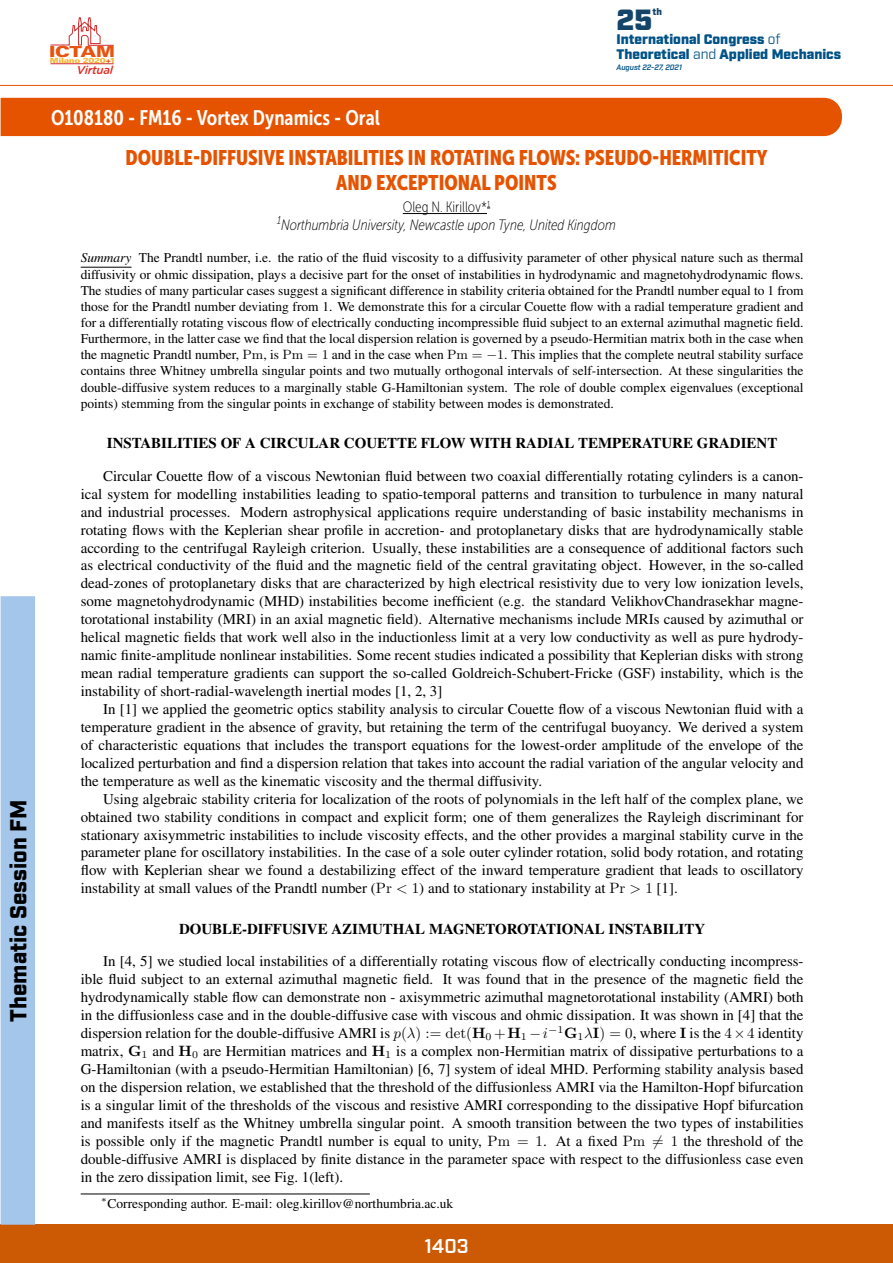
<style>
.page{position:relative;width:893px;height:1263px;background:#fff}
.page>*{position:absolute;margin:0;border:0;box-sizing:border-box;transform-origin:0 0}
.t1{font:900 29.25px "Industry";color:#144569}
.t2{font:900 22.5px "Industry";color:#000}
.t3{font:21px/25.2px "Museo Sans Cond 900";color:#e65300;text-align:center}
.t4{font:21px "Museo Sans Cond 700";color:#fff}
.t5{font:600 19.5px "Industry";color:#fff}
.t6{font:italic 16.5px/29.7px "Nimbus Rom No 9 L";color:#000;text-align:center}
.t7{font:900 15.15px "Univers";letter-spacing:-.025em;color:#e7530f;scale:1.25 1}
.t8{font:15px/18px "Nimbus Rom No 9 L";color:#000;text-align:justify}
.t9{font:500 15px "Nimbus Rom No 9 L";color:#000}
.t10{font:italic 15px/18px "Museo Sans Cond 100";color:#000;text-align:center}
.t11{font:900 13.8px/14.4px "Industry";color:#005286}
.t12{font:13.5px/16.2px "Nimbus Rom No 9 L";color:#000;text-align:justify}
.t13{font:italic 500 11.55px "Gotham Rounded";letter-spacing:-.02em;color:#e52920}
.t14{font:900 9.6px "Industry";color:#144569}
.t15{font:italic 600 7.5px "Industry";color:#005286}
.t16{font:900 7.2px "Univers";letter-spacing:-.035em;color:#f7b433;scale:1.24 1}
.s1{color:#e45400}
.s2{color:#f3b336}
.s3{font-weight:400}
.s4{font-style:normal}
.s5{font-style:italic}
.s6{font-family:"CMR9"}
.s7{font-family:"CMSY9"}
.s8{font-family:"CMR10"}
.s9{font-family:"CMMI10"}
.s10{font-family:"CMBX10"}
.s11{font-family:"CMSY10"}
</style>
<div class="page">
<svg style="left:50px;top:17px;width:64px;height:29px"></svg>
<hr style="left:51px;top:63px;width:63px;height:1px;background:#d12c2e">
<div style="left:0;top:1225px;width:893px;height:38px;background:#cc5a05"></div>
<hr style="left:0;top:85px;width:893px;height:1px;background:#e65300">
<div style="left:1px;top:596px;width:34px;height:629px;background:#a3c6ea"></div>
<hr style="left:403px;top:213px;width:84px;height:1px;background:#000">
<hr style="left:81px;top:267px;width:50px;height:1px;background:#000">
<hr style="left:81px;top:1194px;width:289px;height:1px;background:#000">
<div style="left:1px;top:98px;width:841px;height:38px;background:#e65300"></div>
<h2 class="t2" style="left:5px;top:1021px;width:224px;rotate:-90deg">Thematic Session FM</h2>
<p class="t7" style="left:49px;top:42px;width:54px">ICTAM</p>
<p class="t16" style="left:50px;top:56px;width:54px">Milano 2020<span class="s1">+</span><span class="s2">1</span></p>
<p class="t13" style="left:77px;top:61px;width:38px">Virtual</p>
<h3 class="t4" style="left:51px;top:106px;width:330px">O108180 - FM16 - Vortex Dynamics - Oral</h3>
<h1 class="t1" style="left:617px;top:2px;width:37px">25</h1>
<p class="t14" style="left:652px;top:6px;width:11px">th</p>
<p class="t11" style="left:617px;top:33px;width:226px">International Congress <span class="s3">of<br></span>Theoretical <span class="s3">and</span> Applied Mechanics</p>
<p class="t15" style="left:617px;top:63px;width:67px">August 22-27, 2021</p>
<h3 class="t3" style="left:126px;top:145px;width:643px">DOUBLE-DIFFUSIVE INSTABILITIES IN ROTATING FLOWS: PSEUDO-HERMITICITY<br>AND EXCEPTIONAL POINTS</h3>
<p class="t10" style="left:277px;top:198px;width:340px"><span class="s4">Oleg N. Kirillov*</span><sup>1<br></sup><sup>1</sup>Northumbria University, Newcastle upon Tyne, United Kingdom</p>
<p class="t6" style="left:228px;top:173px;width:430px"><span class="s4">Oleg N. Kirillov</span> <sup>∗</sup><sup>1<br>1</sup>Northumbria University, Newcastle upon Tyne, United Kingdom</p>
<p class="t12" style="left:81px;top:250px;width:724px"><span class="s5">Summary</span> The Prandtl number, i.e. the ratio of the fluid viscosity to a diffusivity parameter of other physical nature such as thermal diffusivity or ohmic dissipation, plays a decisive part for the onset of instabilities in hydrodynamic and magnetohydrodynamic flows.<br>The studies of many particular cases suggest a significant difference in stability criteria obtained for the Prandtl number equal to 1 from those for the Prandtl number deviating from 1. We demonstrate this for a circular Couette flow with a radial temperature gradient and for a differentially rotating viscous flow of electrically conducting incompressible fluid subject to an external azimuthal magnetic field.<br>Furthermore, in the latter case we find that the local dispersion relation is governed by a pseudo-Hermitian matrix both in the case when the magnetic Prandtl number, <span class="s6">Pm</span>, is <span class="s6">Pm = 1</span> and in the case when <span class="s6">Pm =</span> <span class="s7">−</span><span class="s6">1</span>. This implies that the complete neutral stability surface contains three Whitney umbrella singular points and two mutually orthogonal intervals of self-intersection. At these singularities the double-diffusive system reduces to a marginally stable G-Hamiltonian system. The role of double complex eigenvalues (exceptional points) stemming from the singular points in exchange of stability between modes is demonstrated.</p>
<p class="t9" style="left:107px;top:434px;width:672px">INSTABILITIES OF A CIRCULAR COUETTE FLOW WITH RADIAL TEMPERATURE GRADIENT</p>
<p class="t8" style="left:81px;top:467px;width:724px;text-indent:22px">Circular Couette flow of a viscous Newtonian fluid between two coaxial differentially rotating cylinders is a canon&shy;ical system for modelling instabilities leading to spatio-temporal patterns and transition to turbulence in many natural and industrial processes. Modern astrophysical applications require understanding of basic instability mechanisms in rotating flows with the Keplerian shear profile in accretion- and protoplanetary disks that are hydrodynamically stable according to the centrifugal Rayleigh criterion. Usually, these instabilities are a consequence of additional factors such as electrical conductivity of the fluid and the magnetic field of the central gravitating object. However, in the so-called dead-zones of protoplanetary disks that are characterized by high electrical resistivity due to very low ionization levels, some magnetohydrodynamic (MHD) instabilities become inefficient (e.g. the standard VelikhovChandrasekhar magne&shy;torotational instability (MRI) in an axial magnetic field). Alternative mechanisms include MRIs caused by azimuthal or helical magnetic fields that work well also in the inductionless limit at a very low conductivity as well as pure hydrody&shy;namic finite-amplitude nonlinear instabilities. Some recent studies indicated a possibility that Keplerian disks with strong mean radial temperature gradients can support the so-called Goldreich-Schubert-Fricke (GSF) instability, which is the instability of short-radial-wavelength inertial modes [1, 2, 3]</p>
<p class="t8" style="left:81px;top:700px;width:724px;text-indent:22px">In [1] we applied the geometric optics stability analysis to circular Couette flow of a viscous Newtonian fluid with a temperature gradient in the absence of gravity, but retaining the term of the centrifugal buoyancy. We derived a system of characteristic equations that includes the transport equations for the lowest-order amplitude of the envelope of the localized perturbation and find a dispersion relation that takes into account the radial variation of the angular velocity and the temperature as well as the kinematic viscosity and the thermal diffusivity.</p>
<p class="t8" style="left:81px;top:790px;width:724px;text-indent:22px">Using algebraic stability criteria for localization of the roots of polynomials in the left half of the complex plane, we obtained two stability conditions in compact and explicit form; one of them generalizes the Rayleigh discriminant for stationary axisymmetric instabilities to include viscosity effects, and the other provides a marginal stability curve in the parameter plane for oscillatory instabilities. In the case of a sole outer cylinder rotation, solid body rotation, and rotating flow with Keplerian shear we found a destabilizing effect of the inward temperature gradient that leads to oscillatory instability at small values of the Prandtl number (<span class="s8">Pr</span> <span class="s9">&lt;</span> <span class="s8">1</span>) and to stationary instability at <span class="s8">Pr</span> <span class="s9">&gt;</span> <span class="s8">1</span> [1].</p>
<p class="t9" style="left:179px;top:919px;width:528px">DOUBLE-DIFFUSIVE AZIMUTHAL MAGNETOROTATIONAL INSTABILITY</p>
<p class="t8" style="left:81px;top:952px;width:724px;text-indent:22px">In [4, 5] we studied local instabilities of a differentially rotating viscous flow of electrically conducting incompress&shy;ible fluid subject to an external azimuthal magnetic field. It was found that in the presence of the magnetic field the hydrodynamically stable flow can demonstrate non - axisymmetric azimuthal magnetorotational instability (AMRI) both in the diffusionless case and in the double-diffusive case with viscous and ohmic dissipation. It was shown in [4] that the dispersion relation for the double-diffusive AMRI is <span class="s9">p</span><span class="s8">(</span><span class="s9">λ</span><span class="s8">) := det(</span><span class="s10">H</span><sub>0</sub> <span class="s8">+</span><span class="s10">H</span><sub>1</sub> <span class="s11">−</span><span class="s9">i</span><sup>−</sup><sup>1</sup><span class="s10">G</span><sub>1</sub><span class="s9">λ</span><span class="s10">I</span><span class="s8">) = 0</span>, where <span class="s10">I</span> is the <span class="s8">4</span><span class="s11">×</span><span class="s8">4</span> identity matrix, <span class="s10">G</span><sub>1</sub> and <span class="s10">H</span><sub>0</sub> are Hermitian matrices and <span class="s10">H</span><sub>1</sub> is a complex non-Hermitian matrix of dissipative perturbations to a G-Hamiltonian (with a pseudo-Hermitian Hamiltonian) [6, 7] system of ideal MHD. Performing stability analysis based on the dispersion relation, we established that the threshold of the diffusionless AMRI via the Hamilton-Hopf bifurcation is a singular limit of the thresholds of the viscous and resistive AMRI corresponding to the dissipative Hopf bifurcation and manifests itself as the Whitney umbrella singular point. A smooth transition between the two types of instabilities is possible only if the magnetic Prandtl number is equal to unity, <span class="s8">Pm = 1</span>. At a fixed <span class="s8">Pm = 1</span> the threshold of the double-diffusive AMRI is displaced by finite distance in the parameter space with respect to the diffusionless case even in the zero dissipation limit, see Fig. 1(left).</p>
<p class="t12" style="left:101px;top:1195px;width:354px"><sup>∗</sup>Corresponding author. E-mail: oleg.kirillov@northumbria.ac.uk</p>
<h3 class="t5" style="left:424px;top:1234px;width:46px">1403</h3>
</div>
